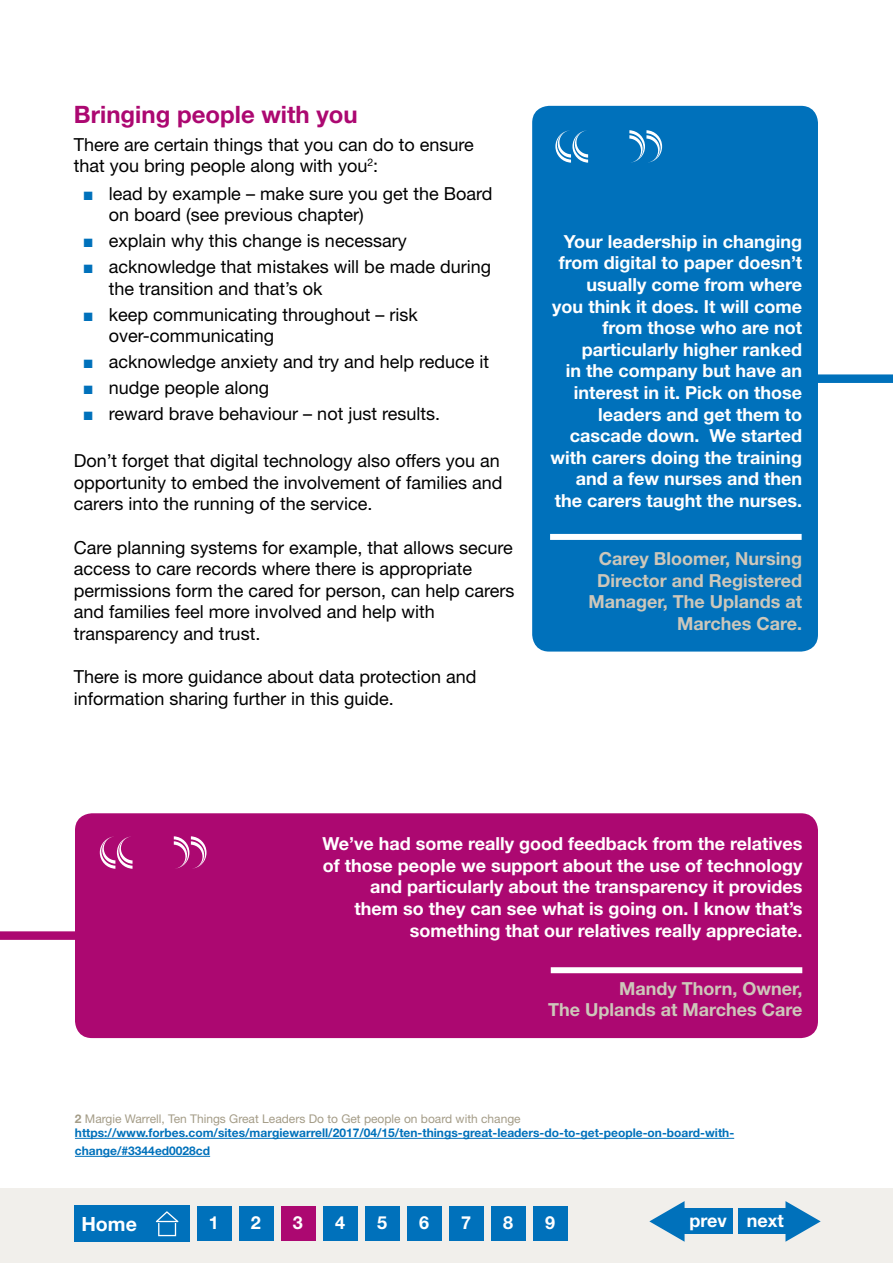
<style>
.page{position:relative;width:893px;height:1263px;background:#fff}
.page>*{position:absolute;margin:0;border:0;box-sizing:border-box;transform-origin:0 0}
.t1{font:700 24px "Helvetica Neue LT Std";color:#ac0871}
.t2{font:700 19.65px "Helvetica Neue LT Std";color:#fff}
.t3{font:18px/21.6px "Helvetica Neue LT Std";color:#000}
.t4{font:700 18px/21.6px "Helvetica Neue LT Std";color:#fff;text-align:right}
.t5{font:700 18px/21.6px "Helvetica Neue LT Std";color:#cdc7ba;text-align:right}
.t6{font:700 12px/14.4px "Helvetica Neue LT Std";color:#0071bb}
.s1{font-family:"Arial";color:#0071bb}
.s2{color:#a49c87}
.s3{font-weight:400;color:#a49c87}
</style>
<div class="page">
<div style="left:0;top:1189px;width:893px;height:74px;background:#f1efeb"></div>
<div style="left:74px;top:1205px;width:115px;height:37px;background:#0071bb"></div>
<svg style="left:156px;top:1211px;width:22px;height:25px"></svg>
<div style="left:197px;top:1205px;width:35px;height:35px;background:#0071bb"></div>
<div style="left:239px;top:1205px;width:35px;height:35px;background:#0071bb"></div>
<div style="left:323px;top:1205px;width:35px;height:35px;background:#0071bb"></div>
<div style="left:365px;top:1205px;width:35px;height:35px;background:#0071bb"></div>
<div style="left:407px;top:1205px;width:35px;height:35px;background:#0071bb"></div>
<div style="left:449px;top:1205px;width:35px;height:35px;background:#0071bb"></div>
<div style="left:491px;top:1205px;width:35px;height:35px;background:#0071bb"></div>
<div style="left:533px;top:1205px;width:35px;height:35px;background:#0071bb"></div>
<div style="left:738px;top:1207px;width:53px;height:26px;background:#0071bb"></div>
<svg style="left:785px;top:1201px;width:36px;height:41px"></svg>
<div style="left:680px;top:1207px;width:53px;height:26px;background:#0071bb"></div>
<svg style="left:649px;top:1201px;width:36px;height:41px"></svg>
<div style="left:281px;top:1205px;width:35px;height:35px;background:#ac0871"></div>
<div style="left:532px;top:106px;width:286px;height:545px;background:#0071bb;border-radius:17px"></div>
<div style="left:550px;top:534px;width:252px;height:6px;background:#fff"></div>
<hr style="left:75px;top:1138px;width:659px;height:1px;background:#0071bb">
<hr style="left:75px;top:1156px;width:135px;height:1px;background:#0071bb">
<div style="left:75px;top:813px;width:743px;height:225px;background:#ac0871;border-radius:17px"></div>
<div style="left:551px;top:967px;width:251px;height:6px;background:#fff"></div>
<div style="left:0;top:931px;width:85px;height:9px;background:#ac0871"></div>
<div style="left:809px;top:374px;width:84px;height:9px;background:#0071bb"></div>
<svg style="left:555px;top:130px;width:33px;height:33px"></svg>
<svg style="left:629px;top:130px;width:33px;height:33px"></svg>
<svg style="left:100px;top:836px;width:33px;height:33px"></svg>
<svg style="left:174px;top:836px;width:33px;height:33px"></svg>
<h1 class="t1" style="left:74px;top:100px;width:285px">Bringing people with you</h1>
<p class="t3" style="left:74px;top:133px;width:401px">There are certain things that you can do to ensure that you bring people along with you<sup>2</sup>:</p>
<p class="t3" style="left:109px;top:182px;width:385px;text-indent:-26px"><span class="s1">■</span> lead by example – make sure you get the Board on board (see previous chapter)</p>
<p class="t3" style="left:83px;top:230px;width:325px"><span class="s1">■</span> explain why this change is necessary</p>
<p class="t3" style="left:109px;top:256px;width:384px;text-indent:-26px"><span class="s1">■</span> acknowledge that mistakes will be made during the transition and that’s ok</p>
<p class="t3" style="left:109px;top:303px;width:310px;text-indent:-26px"><span class="s1">■</span> keep communicating throughout – risk over-communicating</p>
<p class="t3" style="left:83px;top:351px;width:408px"><span class="s1">■</span> acknowledge anxiety and try and help reduce it</p>
<p class="t3" style="left:83px;top:376px;width:188px"><span class="s1">■</span> nudge people along</p>
<p class="t3" style="left:83px;top:402px;width:359px"><span class="s1">■</span> reward brave behaviour – not just results.</p>
<p class="t3" style="left:74px;top:450px;width:430px">Don’t forget that digital technology also offers you an opportunity to embed the involvement of families and carers into the running of the service.</p>
<p class="t3" style="left:74px;top:536px;width:442px">Care planning systems for example, that allows secure access to care records where there is appropriate permissions form the cared for person, can help carers and families feel more involved and help with transparency and trust.</p>
<p class="t3" style="left:74px;top:666px;width:404px">There is more guidance about data protection and information sharing further in this guide.</p>
<p class="t4" style="left:551px;top:230px;width:253px">Your leadership in changing from digital to paper doesn’t usually come from where<br>you think it does. It will come from those who are not particularly higher ranked<br>in the company but have an interest in it. Pick on those leaders and get them to cascade down. We started with carers doing the training and a few nurses and then the carers taught the nurses.</p>
<p class="t5" style="left:588px;top:547px;width:215px">Carey Bloomer, Nursing<br>Director and Registered<br>Manager, The Uplands at<br>Marches Care.</p>
<p class="t4" style="left:323px;top:833px;width:481px">We’ve had some really good feedback from the relatives of those people we support about the use of technology and particularly about the transparency it provides them so they can see what is going on. I know that’s something that our relatives really appreciate.</p>
<p class="t5" style="left:548px;top:977px;width:256px">Mandy Thorn, Owner,<br>The Uplands at Marches Care</p>
<p class="t6" style="left:75px;top:1111px;width:661px"><span class="s2">2</span> <span class="s3">Margie Warrell, Ten Things Great Leaders Do to Get people on board with change </span>https://www.forbes.com/sites/margiewarrell/2017/04/15/ten-things-great-leaders-do-to-get-people-on-board-with-</p>
<p class="t6" style="left:75px;top:1143px;width:137px">change/#3344ed0028cd</p>
<p class="t4" style="left:293px;top:1212px;width:12px">3</p>
<p class="t4" style="left:690px;top:1209px;width:96px">prev next</p>
<p class="t2" style="left:81px;top:1211px;width:57px">Home</p>
<p class="t4" style="left:209px;top:1212px;width:12px">1</p>
<p class="t4" style="left:251px;top:1212px;width:12px">2</p>
<p class="t4" style="left:335px;top:1212px;width:12px">4</p>
<p class="t4" style="left:377px;top:1212px;width:12px">5</p>
<p class="t4" style="left:419px;top:1212px;width:12px">6</p>
<p class="t4" style="left:461px;top:1212px;width:12px">7</p>
<p class="t4" style="left:503px;top:1212px;width:12px">8</p>
<p class="t4" style="left:545px;top:1212px;width:12px">9</p>
</div>
